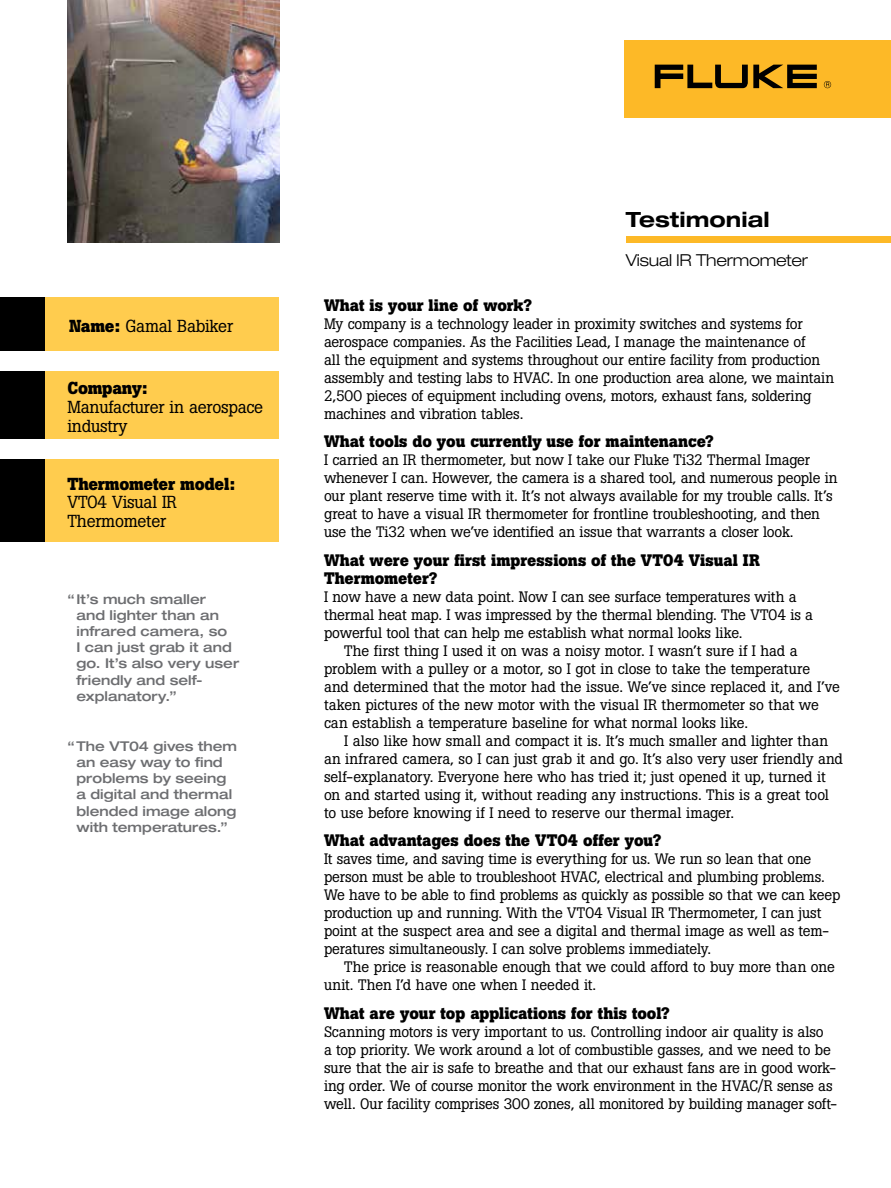
<style>
.page{position:relative;width:891px;height:1188px;background:#fff}
.page>*{position:absolute;margin:0;border:0;box-sizing:border-box;transform-origin:0 0}
.t1{font:700 expanded 21px "Helvetica Neue LT Std";letter-spacing:.005em;color:#000}
.t2{font:17.25px/18.8px "Boton Pro";letter-spacing:-.015em;color:#000}
.t3{font:700 17.25px "Boton Pro";letter-spacing:-.015em;color:#000}
.t4{font:700 16.5px/18px "Boton Pro";color:#000}
.t5{font:300 expanded 16.5px "Helvetica Neue LT Std";letter-spacing:-.015em;color:#000}
.t6{font:15px/18px "Boton Pro";letter-spacing:-.01em;color:#000}
.t7{font:500 expanded 13.5px/16.2px "Helvetica Neue LT Std";letter-spacing:.005em;color:#6d6e71}
.s1{font-weight:700}
</style>
<div class="page">
<img style="left:68px;top:0;width:211px;height:243px">
<div style="left:625px;top:40px;width:266px;height:78px;background:#fdb927"></div>
<svg style="left:655px;top:65px;width:162px;height:23px"></svg>
<svg style="left:824px;top:81px;width:7px;height:7px"></svg>
<div style="left:0;top:371px;width:279px;height:68px;background:#ffcc4e"></div>
<div style="left:0;top:371px;width:44px;height:68px;background:#000"></div>
<div style="left:0;top:459px;width:279px;height:83px;background:#ffcc4e"></div>
<div style="left:0;top:459px;width:44px;height:83px;background:#000"></div>
<div style="left:0;top:297px;width:279px;height:54px;background:#ffcc4e"></div>
<div style="left:0;top:297px;width:44px;height:54px;background:#000"></div>
<div style="left:627px;top:237px;width:264px;height:6px;background:#fdb927"></div>
<p class="t2" style="left:69px;top:317px;width:166px"><span class="s1">Name:</span> Gamal Babiker</p>
<p class="t3" style="left:68px;top:377px;width:82px">Company:</p>
<p class="t2" style="left:68px;top:398px;width:197px">Manufacturer in aerospace industry</p>
<p class="t3" style="left:68px;top:472px;width:169px">Thermometer model:</p>
<p class="t2" style="left:68px;top:493px;width:111px">VT04 Visual IR<br>Thermometer</p>
<p class="t7" style="left:77px;top:590px;width:164px;text-indent:-9px">“It’s much smaller<br>and lighter than an infrared camera, so<br>I can just grab it and go. It’s also very user friendly and self&shy;explanatory.”</p>
<p class="t7" style="left:77px;top:738px;width:162px;text-indent:-9px">“The VT04 gives them an easy way to find problems by seeing a digital and thermal blended image along with temperatures.”</p>
<h1 class="t1" style="left:626px;top:207px;width:146px">Testimonial</h1>
<p class="t5" style="left:626px;top:250px;width:184px">Visual IR Thermometer</p>
<p class="t4" style="left:324px;top:296px;width:210px">What is your line of work?</p>
<p class="t6" style="left:324px;top:315px;width:512px">My company is a technology leader in proximity switches and systems for aerospace companies. As the Facilities Lead, I manage the maintenance of<br>all the equipment and systems throughout our entire facility from production assembly and testing labs to HVAC. In one production area alone, we maintain 2,500 pieces of equipment including ovens, motors, exhaust fans, soldering machines and vibration tables.</p>
<p class="t4" style="left:324px;top:433px;width:391px">What tools do you currently use for maintenance?</p>
<p class="t6" style="left:324px;top:451px;width:515px">I carried an IR thermometer, but now I take our Fluke Ti32 Thermal Imager whenever I can. However, the camera is a shared tool, and numerous people in our plant reserve time with it. It’s not always available for my trouble calls. It’s great to have a visual IR thermometer for frontline troubleshooting, and then use the Ti32 when we’ve identified an issue that warrants a closer look.</p>
<p class="t4" style="left:324px;top:551px;width:438px">What were your first impressions of the VT04 Visual IR<br>Thermometer?</p>
<p class="t6" style="left:324px;top:588px;width:491px">I now have a new data point. Now I can see surface temperatures with a thermal heat map. I was impressed by the thermal blending. The VT04 is a powerful tool that can help me establish what normal looks like.</p>
<p class="t6" style="left:324px;top:642px;width:517px;text-indent:20px">The first thing I used it on was a noisy motor. I wasn’t sure if I had a problem with a pulley or a motor, so I got in close to take the temperature<br>and determined that the motor had the issue. We’ve since replaced it, and I’ve taken pictures of the new motor with the visual IR thermometer so that we can establish a temperature baseline for what normal looks like.</p>
<p class="t6" style="left:324px;top:732px;width:521px;text-indent:20px">I also like how small and compact it is. It’s much smaller and lighter than an infrared camera, so I can just grab it and go. It’s also very user friendly and self-explanatory. Everyone here who has tried it; just opened it up, turned it on and started using it, without reading any instructions. This is a great tool to use before knowing if I need to reserve our thermal imager.</p>
<p class="t4" style="left:324px;top:832px;width:339px">What advantages does the VT04 offer you?</p>
<p class="t6" style="left:324px;top:850px;width:518px">It saves time, and saving time is everything for us. We run so lean that one person must be able to troubleshoot HVAC, electrical and plumbing problems.<br>We have to be able to find problems as quickly as possible so that we can keep production up and running. With the VT04 Visual IR Thermometer, I can just point at the suspect area and see a digital and thermal image as well as tem&shy;peratures simultaneously. I can solve problems immediately.</p>
<p class="t6" style="left:324px;top:958px;width:512px;text-indent:20px">The price is reasonable enough that we could afford to buy more than one unit. Then I’d have one when I needed it.</p>
<p class="t4" style="left:324px;top:1004px;width:347px">What are your top applications for this tool?</p>
<p class="t6" style="left:324px;top:1023px;width:515px">Scanning motors is very important to us. Controlling indoor air quality is also<br>a top priority. We work around a lot of combustible gasses, and we need to be sure that the air is safe to breathe and that our exhaust fans are in good work&shy;ing order. We of course monitor the work environment in the HVAC/R sense as well. Our facility comprises 300 zones, all monitored by building manager soft-</p>
</div>
